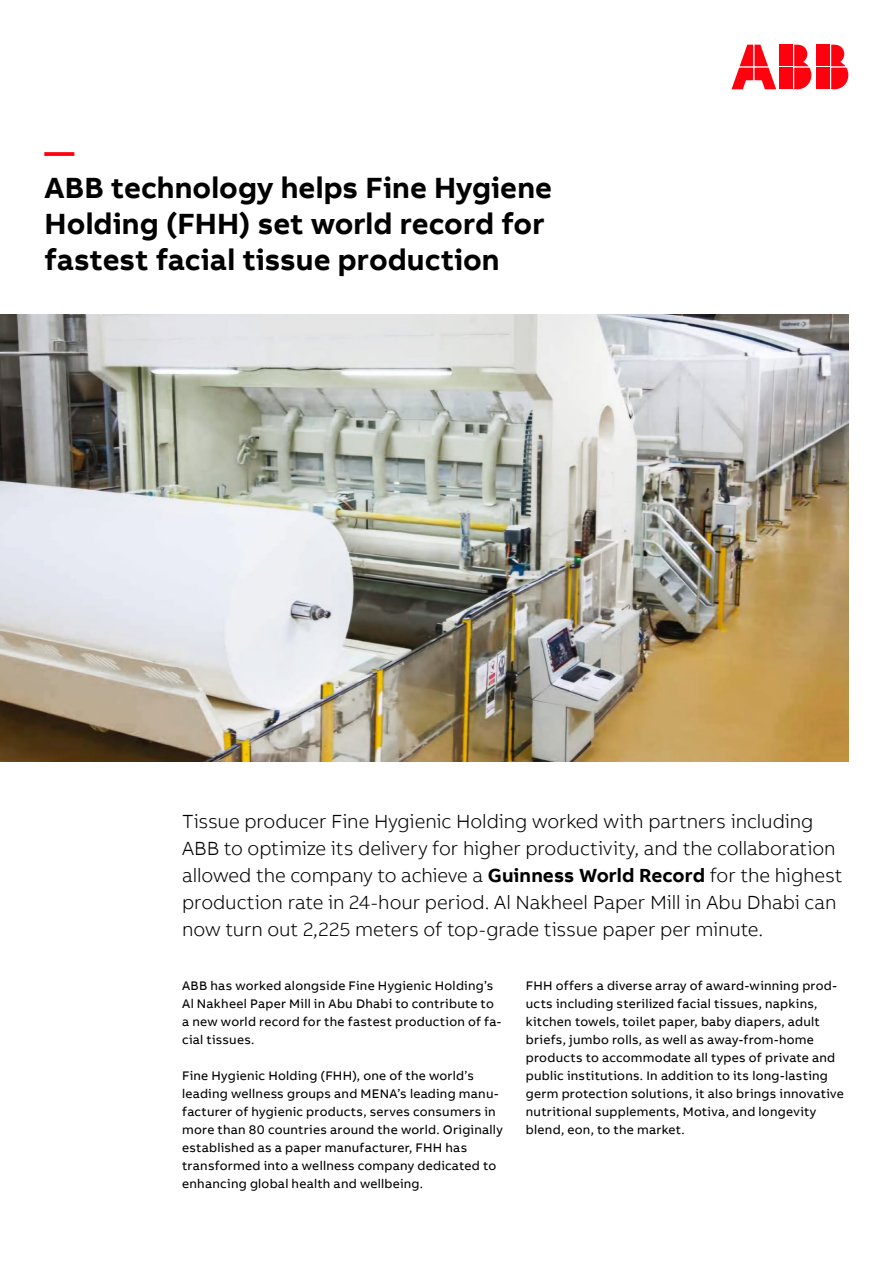
<style>
.page{position:relative;width:893px;height:1263px;background:#fff}
.page>*{position:absolute;margin:0;border:0;box-sizing:border-box;transform-origin:0 0}
.t1{font:700 30px/36px "AB Bvoice";color:#000}
.t2{font:700 30px "AB Bvoice";color:#ff000f}
.t3{font:300 19.5px/27px "AB Bvoice";letter-spacing:-.005em;color:#000}
.t4{font:12.75px/18px "AB Bvoice";letter-spacing:.02em;color:#000}
.s1{font-weight:700}
</style>
<div class="page">
<img style="left:0;top:314px;width:848px;height:447px">
<div style="left:817px;top:45px;width:13px;height:21px;background:#ff000f"></div>
<div style="left:817px;top:68px;width:13px;height:21px;background:#ff000f"></div>
<svg style="left:831px;top:45px;width:17px;height:44px"></svg>
<svg style="left:731px;top:45px;width:45px;height:44px"></svg>
<div style="left:780px;top:45px;width:13px;height:21px;background:#ff000f"></div>
<div style="left:780px;top:68px;width:13px;height:21px;background:#ff000f"></div>
<svg style="left:794px;top:45px;width:17px;height:44px"></svg>
<h1 class="t2" style="left:45px;top:132px;width:31px">—</h1>
<h1 class="t1" style="left:45px;top:170px;width:509px">ABB technology helps Fine Hygiene<br>Holding (FHH) set world record for fastest facial tissue production</h1>
<p class="t3" style="left:182px;top:808px;width:662px">Tissue producer Fine Hygienic Holding worked with partners including ABB to optimize its delivery for higher productivity, and the collaboration allowed the company to achieve a <span class="s1">Guinness World Record</span> for the highest production rate in 24-hour period. Al Nakheel Paper Mill in Abu Dhabi can now turn out 2,225 meters of top-grade tissue paper per minute.</p>
<p class="t4" style="left:182px;top:976px;width:321px">ABB has worked alongside Fine Hygienic Holding’s Al Nakheel Paper Mill in Abu Dhabi to contribute to a new world record for the fastest production of fa&shy;cial tissues.</p>
<p class="t4" style="left:182px;top:1066px;width:322px">Fine Hygienic Holding (FHH), one of the world’s leading wellness groups and MENA’s leading manu&shy;facturer of hygienic products, serves consumers in more than 80 countries around the world. Originally established as a paper manufacturer, FHH has transformed into a wellness company dedicated to enhancing global health and wellbeing.</p>
<p class="t4" style="left:526px;top:976px;width:319px">FHH offers a diverse array of award-winning prod&shy;ucts including sterilized facial tissues, napkins, kitchen towels, toilet paper, baby diapers, adult briefs, jumbo rolls, as well as away-from-home products to accommodate all types of private and public institutions. In addition to its long-lasting germ protection solutions, it also brings innovative nutritional supplements, Motiva, and longevity blend, eon, to the market.</p>
</div>
